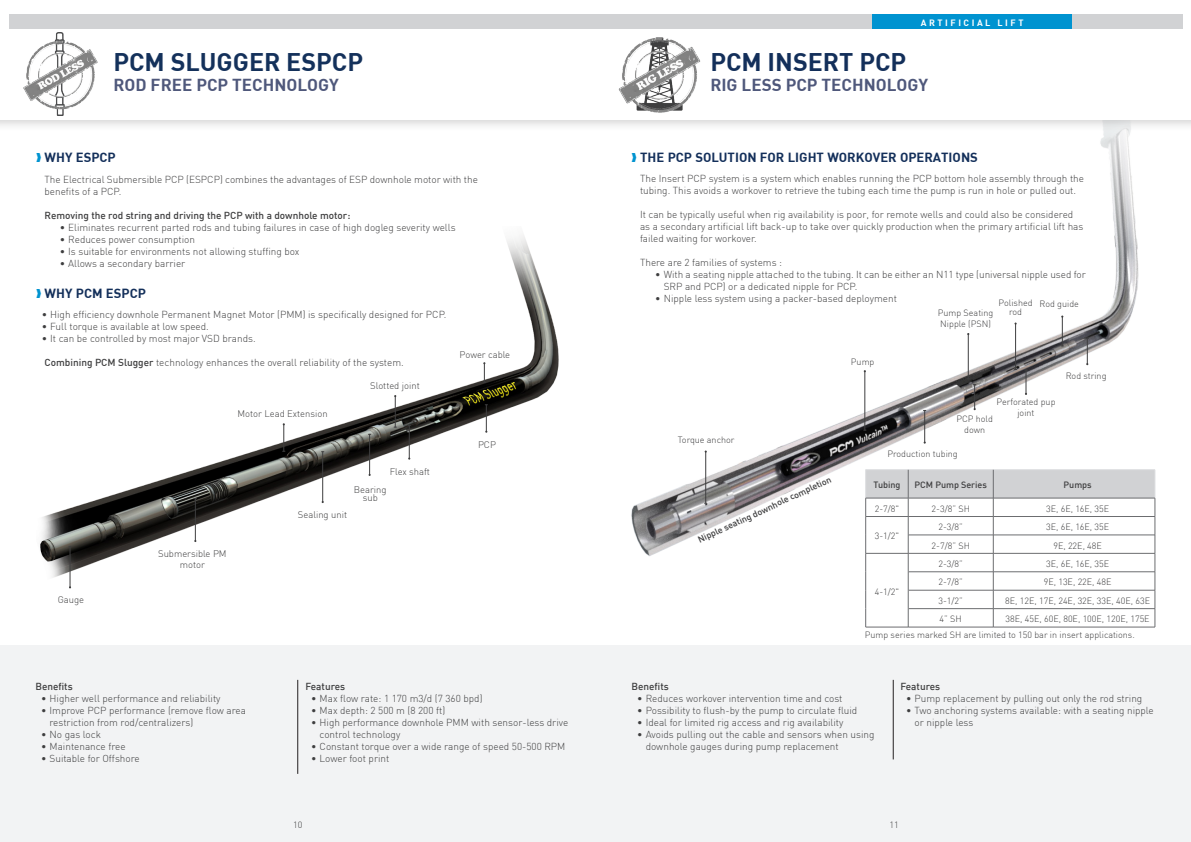
<style>
.page{position:relative;width:1191px;height:842px;background:#fff}
.page>*{position:absolute;margin:0;border:0;box-sizing:border-box;transform-origin:0 0}
.t1{font:25px "DIN Bold";color:#14315b}
.t2{font:25px "DIN Bold";color:#132f5a}
.t3{font:17px "DIN Bold";color:#4f587b}
.Normal_e{font:13px "DIN Bold";color:#132f5a}
.t4{font:300 10px/12px "DIN";color:#3e3e3f}
.t5{font:500 10px "DIN";color:#3e3e3f}
.t6{font:300 9.4px/8.4px "DIN";color:#3e3e3f;text-align:center}
.t7{font:300 9px/10.8px "DIN";color:#3e3e3f;text-align:center}
.t8{font:500 9px "DIN";color:#3e3e3f}
.t9{font:9px "DIN Bold";letter-spacing:.28em;color:#fff}
.s1{font-weight:500}
</style>
<div class="page">
<div style="left:0;top:788px;width:1191px;height:54px;background:#f2f3f4"></div>
<img style="left:631px;top:132px;width:508px;height:424px">
<img style="left:40px;top:234px;width:519px;height:352px">
<div style="left:0;top:645px;width:1191px;height:161px;background:#f2f3f4"></div>
<div style="left:0;top:0;width:1191px;height:132px;background:#231f20;opacity:.2"></div>
<div style="left:0;top:0;width:1191px;height:119px;background:#fff"></div>
<svg style="left:485px;top:404px;width:2px;height:29px"></svg>
<hr style="left:409px;top:425px;width:1px;height:34px;background:#3e3e3f">
<hr style="left:395px;top:396px;width:1px;height:31px;background:#3e3e3f">
<svg style="left:483px;top:362px;width:2px;height:21px"></svg>
<svg style="left:283px;top:423px;width:2px;height:29px"></svg>
<hr style="left:322px;top:452px;width:1px;height:50px;background:#3e3e3f">
<hr style="left:369px;top:434px;width:1px;height:41px;background:#3e3e3f">
<hr style="left:195px;top:499px;width:1px;height:42px;background:#3e3e3f">
<hr style="left:297px;top:680px;width:1px;height:94px;background:#231f20">
<hr style="left:70px;top:547px;width:1px;height:40px;background:#3e3e3f">
<hr style="left:865px;top:469px;width:43px;height:1px;background:#dddee0">
<hr style="left:908px;top:469px;width:85px;height:1px;background:#dddee0">
<hr style="left:993px;top:469px;width:162px;height:1px;background:#dddee0">
<hr style="left:865px;top:627px;width:43px;height:1px;background:#6c6d70">
<hr style="left:908px;top:627px;width:85px;height:1px;background:#6c6d70">
<hr style="left:993px;top:627px;width:162px;height:1px;background:#6c6d70">
<svg style="left:865px;top:470px;width:290px;height:157px"></svg>
<hr style="left:705px;top:452px;width:1px;height:51px;background:#3e3e3f">
<hr style="left:864px;top:371px;width:1px;height:59px;background:#3e3e3f">
<hr style="left:1015px;top:324px;width:1px;height:45px;background:#3e3e3f">
<svg style="left:1061px;top:315px;width:2px;height:32px"></svg>
<hr style="left:924px;top:410px;width:1px;height:33px;background:#3e3e3f">
<svg style="left:1086px;top:338px;width:2px;height:27px"></svg>
<svg style="left:1024px;top:370px;width:3px;height:25px"></svg>
<hr style="left:968px;top:334px;width:1px;height:45px;background:#3e3e3f">
<svg style="left:967px;top:379px;width:8px;height:31px"></svg>
<hr style="left:893px;top:680px;width:1px;height:79px;background:#231f20">
<img style="left:23px;top:32px;width:75px;height:84px">
<img style="left:613px;top:28px;width:91px;height:85px">
<div style="left:9px;top:14px;width:863px;height:14px;background:#d1d2d4"></div>
<div style="left:872px;top:14px;width:200px;height:14px;background:#0093d0"></div>
<div style="left:1072px;top:14px;width:110px;height:14px;background:#d1d2d4"></div>
<svg style="left:632px;top:153px;width:4px;height:9px"></svg>
<p class="t1" style="left:113px;top:46px;width:251px">PCM SLUGGER ESPCP</p>
<p class="t3" style="left:113px;top:74px;width:227px">ROD FREE PCP TECHNOLOGY</p>
<p class="Normal_e" style="left:45px;top:149px;width:73px">WHY ESPCP</p>
<p class="t4" style="left:45px;top:173px;width:435px">The Electrical Submersible PCP (ESPCP) combines the advantages of ESP downhole motor with the benefits of a PCP.</p>
<p class="t5" style="left:45px;top:209px;width:307px">Removing the rod string and driving the PCP with a downhole motor:</p>
<p class="t4" style="left:60px;top:221px;width:397px">• Eliminates recurrent parted rods and tubing failures in case of high dogleg severity wells</p>
<p class="t4" style="left:60px;top:233px;width:137px">• Reduces power consumption</p>
<p class="t4" style="left:60px;top:245px;width:241px">• Is suitable for environments not allowing stuffing box</p>
<p class="t4" style="left:60px;top:257px;width:127px">• Allows a secondary barrier</p>
<p class="Normal_e" style="left:45px;top:285px;width:103px">WHY PCM ESPCP</p>
<p class="t4" style="left:42px;top:309px;width:406px">• High efficiency downhole Permanent Magnet Motor (PMM) is specifically designed for PCP.</p>
<p class="t4" style="left:42px;top:321px;width:169px">• Full torque is available at low speed.</p>
<p class="t4" style="left:42px;top:333px;width:215px">• It can be controlled by most major VSD brands.</p>
<p class="t4" style="left:45px;top:357px;width:361px"><span class="s1">Combining PCM Slugger</span> technology enhances the overall reliability of the system.</p>
<p class="t6" style="left:459px;top:350px;width:52px">Power cable</p>
<p class="t6" style="left:58px;top:596px;width:28px">Gauge</p>
<p class="t6" style="left:237px;top:409px;width:92px">Motor Lead Extension</p>
<p class="t6" style="left:370px;top:381px;width:51px">Slotted joint</p>
<p class="t6" style="left:158px;top:548px;width:70px;line-height:11.3px">Submersible PM motor</p>
<p class="t6" style="left:298px;top:510px;width:51px">Sealing unit</p>
<p class="t6" style="left:390px;top:467px;width:42px">Flex shaft</p>
<p class="t6" style="left:354px;top:485px;width:34px">Bearing sub</p>
<p class="t6" style="left:478px;top:440px;width:20px">PCP</p>
<p class="t5" style="left:35px;top:680px;width:39px">Benefits</p>
<p class="t4" style="left:41px;top:692px;width:181px">• Higher well performance and reliability</p>
<p class="t4" style="left:50px;top:704px;width:198px;text-indent:-9px">• Improve PCP performance (remove flow area restriction from rod/centralizers)</p>
<p class="t4" style="left:41px;top:728px;width:61px">• No gas lock</p>
<p class="t4" style="left:41px;top:740px;width:86px">• Maintenance free</p>
<p class="t4" style="left:41px;top:752px;width:100px">• Suitable for Offshore</p>
<p class="t5" style="left:305px;top:680px;width:41px">Features</p>
<p class="t4" style="left:311px;top:692px;width:173px">• Max flow rate: 1 170 m3/d (7 360 bpd)</p>
<p class="t4" style="left:311px;top:704px;width:136px">• Max depth: 2 500 m (8 200 ft)</p>
<p class="t4" style="left:319px;top:716px;width:250px;text-indent:-9px">• High performance downhole PMM with sensor-less drive control technology</p>
<p class="t4" style="left:311px;top:740px;width:256px">• Constant torque over a wide range of speed 50-500 RPM</p>
<p class="t4" style="left:311px;top:752px;width:80px">• Lower foot print</p>
<p class="t9" style="left:921px;top:17px;width:104px">ARTIFICIAL LIFT</p>
<p class="t2" style="left:710px;top:46px;width:197px">PCM INSERT PCP</p>
<p class="t3" style="left:710px;top:74px;width:219px">RIG LESS PCP TECHNOLOGY</p>
<p class="Normal_e" style="left:640px;top:149px;width:339px">THE PCP SOLUTION FOR LIGHT WORKOVER OPERATIONS</p>
<p class="t4" style="left:640px;top:173px;width:445px">The Insert PCP system is a system which enables running the PCP bottom hole assembly through the</p>
<p class="t4" style="left:640px;top:185px;width:438px">tubing. This avoids a workover to retrieve the tubing each time the pump is run in hole or pulled out.</p>
<p class="t4" style="left:640px;top:209px;width:435px">It can be typically useful when rig availability is poor, for remote wells and could also be considered</p>
<p class="t4" style="left:640px;top:221px;width:445px">as a secondary artificial lift back-up to take over quickly production when the primary artificial lift has</p>
<p class="t4" style="left:640px;top:233px;width:118px">failed waiting for workover.</p>
<p class="t4" style="left:640px;top:257px;width:144px">There are 2 families of systems :</p>
<p class="t4" style="left:663px;top:269px;width:424px;text-indent:-9px">• With a seating nipple attached to the tubing. It can be either an N11 type (universal nipple used for<br>SRP and PCP) or a dedicated nipple for PCP.</p>
<p class="t4" style="left:655px;top:293px;width:243px">• Nipple less system using a packer-based deployment</p>
<p class="t7" style="left:998px;top:298px;width:36px;line-height:9px">Polished rod</p>
<p class="t7" style="left:1039px;top:298px;width:41px">Rod guide</p>
<p class="t7" style="left:938px;top:307px;width:57px;text-align:left">Pump Seating<br>Nipple (PSN)</p>
<p class="t7" style="left:678px;top:434px;width:58px">Torque anchor</p>
<p class="t8" style="left:696px;top:535px;width:147px;rotate:-25deg">Nipple seating downhole completion</p>
<p class="t7" style="left:851px;top:356px;width:25px">Pump</p>
<p class="t7" style="left:996px;top:396px;width:61px">Perforated pup joint</p>
<p class="t7" style="left:956px;top:413px;width:38px">PCP hold down</p>
<p class="t7" style="left:887px;top:448px;width:72px">Production tubing</p>
<p class="t7" style="left:1065px;top:370px;width:42px">Rod string</p>
<p class="t8" style="left:873px;top:479px;width:29px">Tubing</p>
<p class="t8" style="left:914px;top:479px;width:74px">PCM Pump Series</p>
<p class="t8" style="left:1063px;top:479px;width:30px">Pumps</p>
<p class="t7" style="left:874px;top:503px;width:26px">2-7/8"</p>
<p class="t7" style="left:931px;top:503px;width:40px">2-3/8” SH</p>
<p class="t7" style="left:1046px;top:503px;width:65px">3E, 6E, 16E, 35E</p>
<p class="t7" style="left:874px;top:531px;width:26px">3-1/2"</p>
<p class="t7" style="left:938px;top:521px;width:26px">2-3/8”</p>
<p class="t7" style="left:1046px;top:521px;width:65px">3E, 6E, 16E, 35E</p>
<p class="t7" style="left:931px;top:540px;width:40px">2-7/8” SH</p>
<p class="t7" style="left:1053px;top:540px;width:50px">9E, 22E, 48E</p>
<p class="t7" style="left:874px;top:586px;width:26px">4-1/2"</p>
<p class="t7" style="left:938px;top:558px;width:26px">2-3/8”</p>
<p class="t7" style="left:1046px;top:558px;width:65px">3E, 6E, 16E, 35E</p>
<p class="t7" style="left:938px;top:577px;width:26px">2-7/8”</p>
<p class="t7" style="left:1043px;top:577px;width:69px">9E, 13E, 22E, 48E</p>
<p class="t7" style="left:938px;top:595px;width:26px">3-1/2”</p>
<p class="t7" style="left:1005px;top:595px;width:146px">8E, 12E, 17E, 24E, 32E, 33E, 40E, 63E</p>
<p class="t7" style="left:939px;top:613px;width:24px">4” SH</p>
<p class="t7" style="left:1005px;top:613px;width:146px">38E, 45E, 60E, 80E, 100E, 120E, 175E</p>
<p class="t7" style="left:865px;top:629px;width:271px">Pump series marked SH are limited to 150 bar in insert applications.</p>
<p class="t5" style="left:631px;top:680px;width:39px">Benefits</p>
<p class="t4" style="left:637px;top:692px;width:207px">• Reduces workover intervention time and cost</p>
<p class="t4" style="left:637px;top:704px;width:222px">• Possibility to flush-by the pump to circulate fluid</p>
<p class="t4" style="left:637px;top:716px;width:208px">• Ideal for limited rig access and rig availability</p>
<p class="t4" style="left:645px;top:728px;width:230px;text-indent:-9px">• Avoids pulling out the cable and sensors when using downhole gauges during pump replacement</p>
<p class="t5" style="left:900px;top:680px;width:41px">Features</p>
<p class="t4" style="left:906px;top:692px;width:238px">• Pump replacement by pulling out only the rod string</p>
<p class="t4" style="left:914px;top:704px;width:241px;text-indent:-9px">• Two anchoring systems available: with a seating nipple or nipple less</p>
<p class="t7" style="left:293px;top:820px;width:11px">10</p>
<p class="t7" style="left:889px;top:820px;width:11px">11</p>
</div>
